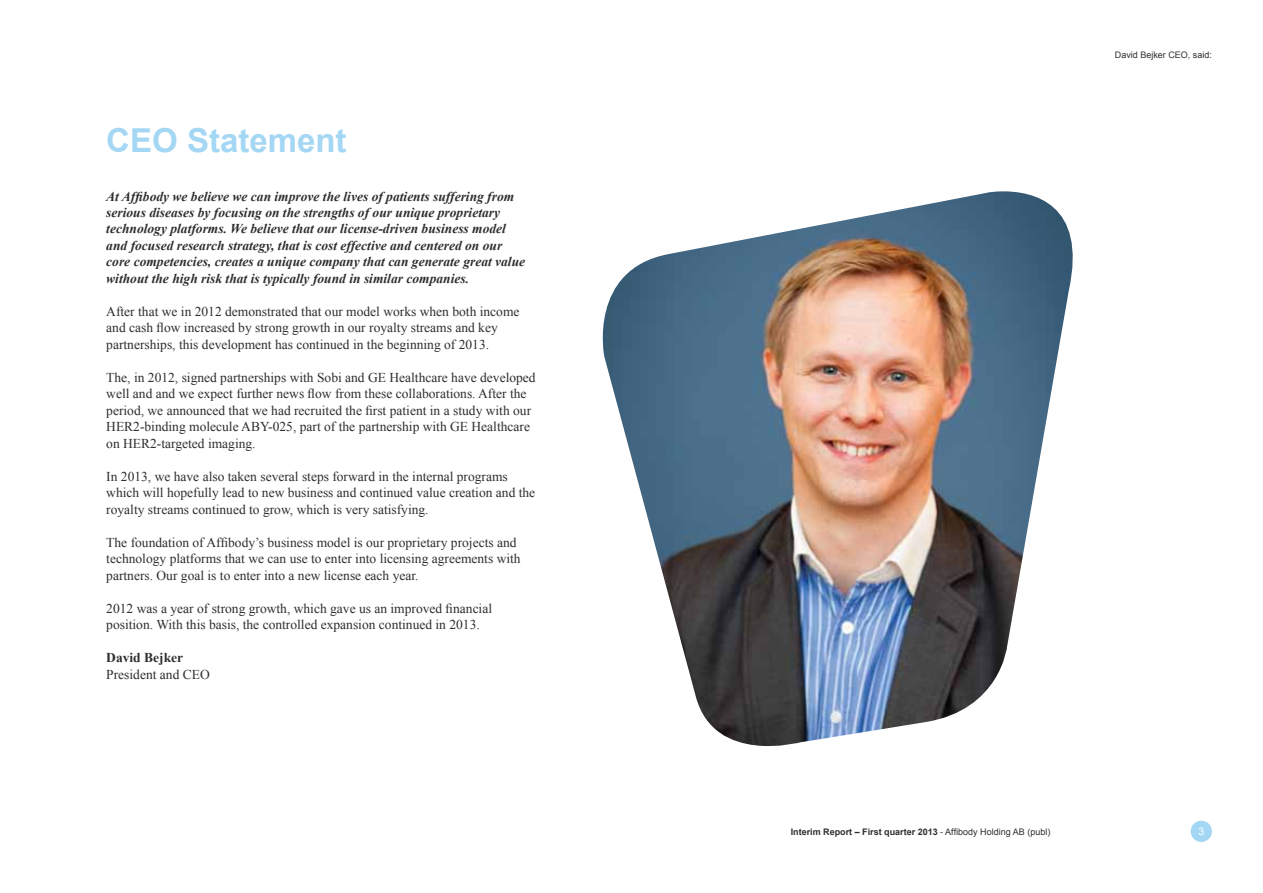
<style>
.page{position:relative;width:1263px;height:893px;background:#fff}
.page>*{position:absolute;margin:0;border:0;box-sizing:border-box;transform-origin:0 0}
.t1{font:700 33px "Arial";color:#a4d7f4}
.t2{font:13.5px/16.5px "Times New Roman";color:#2e2e2f}
.t3{font:italic 700 13.5px/16.5px "Times New Roman";color:#2e2e2f}
.t4{font:700 13.5px "Times New Roman";color:#2e2e2f}
.t5{font:10.5px "Arial";color:#fff}
.t6{font:700 9px "Arial";color:#2e2e2f}
.t7{font:9px "Arial";color:#2e2e2f}
.s1{font-weight:400}
</style>
<div class="page">
<img style="left:602px;top:191px;width:471px;height:556px">
<div style="left:1191px;top:821px;width:21px;height:21px;background:#a4d7f4;border-radius:50%"></div>
<h1 class="t1" style="left:106px;top:118px;width:242px">CEO Statement</h1>
<p class="t3" style="left:106px;top:187px;width:420px">At Affibody we believe we can improve the lives of patients suffering from serious diseases by focusing on the strengths of our unique proprietary technology platforms. We believe that our license-driven business model and focused research strategy, that is cost effective and centered on our core competencies, creates a unique company that can generate great value without the high risk that is typically found in similar companies.</p>
<p class="t2" style="left:106px;top:303px;width:415px">After that we in 2012 demonstrated that our model works when both income and cash flow increased by strong growth in our royalty streams and key partnerships, this development has continued in the beginning of 2013.</p>
<p class="t2" style="left:106px;top:369px;width:431px">The, in 2012, signed partnerships with Sobi and GE Healthcare have developed well and and we expect further news flow from these collaborations. After the period, we announced that we had recruited the first patient in a study with our HER2-binding molecule ABY-025, part of the partnership with GE Healthcare on HER2-targeted imaging.</p>
<p class="t2" style="left:106px;top:468px;width:430px">In 2013, we have also taken several steps forward in the internal programs which will hopefully lead to new business and continued value creation and the royalty streams continued to grow, which is very satisfying.</p>
<p class="t2" style="left:106px;top:534px;width:416px">The foundation of Affibody’s business model is our proprietary projects and technology platforms that we can use to enter into licensing agreements with partners. Our goal is to enter into a new license each year.</p>
<p class="t2" style="left:106px;top:600px;width:387px">2012 was a year of strong growth, which gave us an improved financial position. With this basis, the controlled expansion continued in 2013.</p>
<p class="t4" style="left:106px;top:649px;width:78px">David Bejker</p>
<p class="t2" style="left:106px;top:666px;width:105px">President and CEO</p>
<p class="t7" style="left:1115px;top:49px;width:99px">David Bejker CEO, said:</p>
<p class="t6" style="left:791px;top:825px;width:261px">Interim Report – First quarter 2013 <span class="s1">- Affibody Holding AB (publ)</span></p>
<p class="t5" style="left:1198px;top:825px;width:7px">3</p>
</div>
